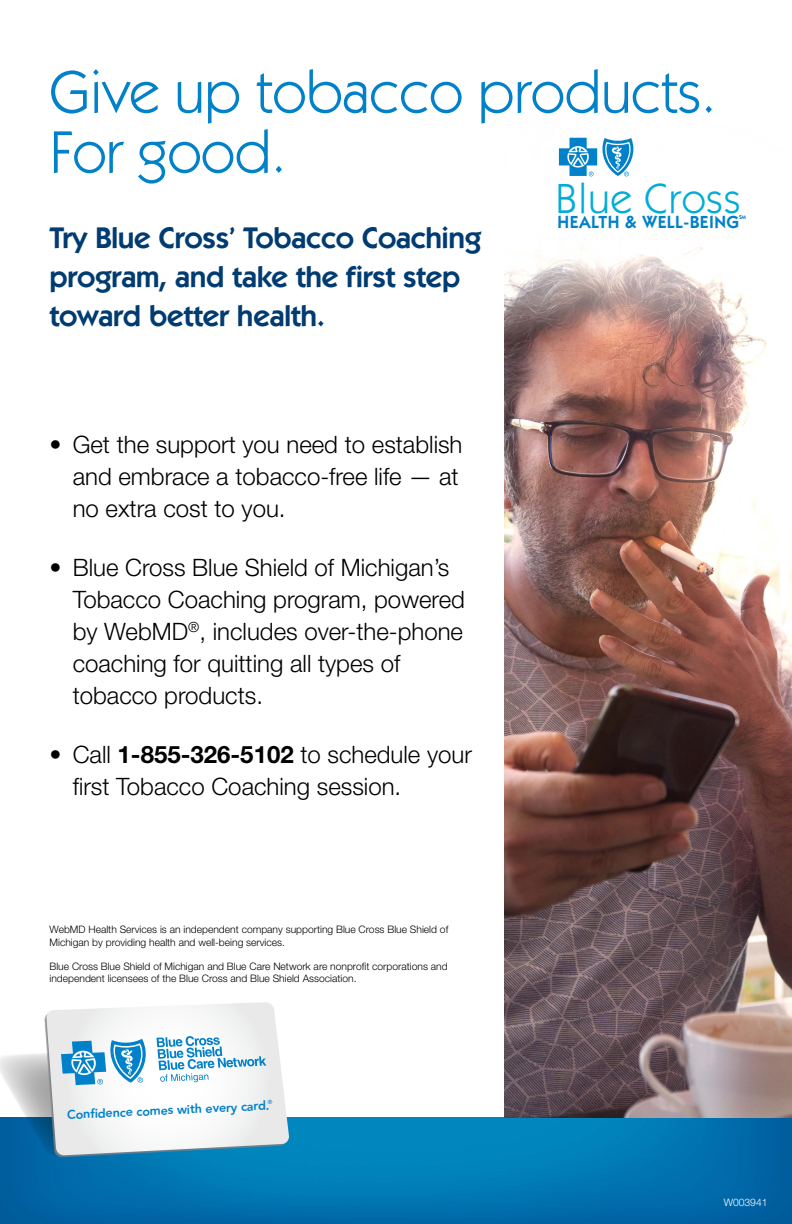
<style>
.page{position:relative;width:792px;height:1224px;background:#fff}
.page>*{position:absolute;margin:0;border:0;box-sizing:border-box;transform-origin:0 0}
.t1{font:60px/60px "ITC Kabel Std";color:#0081c9}
.t2{font:42.3px "ITC Kabel Std";letter-spacing:.025em;color:#01add8}
.t3{font:600 30px/39px "ITC Kabel Std";letter-spacing:-.01em;color:#003b71}
.t4{font:300 24px/32px "Helvetica Neue LT Std";color:#000}
.t5{font:600 17.6px "ITC Kabel Std";letter-spacing:.025em;color:#0081c9}
.t6{font:800 12.5px "Avenir LT Std";color:#0081c9}
.t7{font:300 10.3px/12.4px "Helvetica Neue LT Std";color:#000}
.t8{font:300 10.3px "Helvetica Neue LT Std";color:#fff}
.t9{font:600 5.7px "ITC Kabel Std";color:#0081c9}
.s1{font-weight:700}
</style>
<div class="page">
<img style="left:0;top:1118px;width:792px;height:106px">
<img style="left:504px;top:137px;width:288px;height:981px">
<svg style="left:559px;top:138px;width:79px;height:38px"></svg>
<svg style="left:0;top:1002px;width:289px;height:156px"></svg>
<h1 class="t1" style="left:50px;top:62px;width:668px">Give up tobacco products.<br>For good.</h1>
<h2 class="t2" style="left:556px;top:173px;width:186px">Blue Cross</h2>
<p class="t3" style="left:50px;top:219px;width:433px">Try Blue Cross’ Tobacco Coaching program, and take the first step toward better health.</p>
<p class="t4" style="left:73px;top:428px;width:391px;text-indent:-23px">• Get the support you need to establish and embrace a tobacco-free life — at no extra cost to you.</p>
<p class="t4" style="left:73px;top:551px;width:394px;text-indent:-23px">• Blue Cross Blue Shield of Michigan’s<br>Tobacco Coaching program, powered by WebMD<sup>®</sup>, includes over-the-phone coaching for quitting all types of tobacco products.</p>
<p class="t4" style="left:73px;top:738px;width:401px;text-indent:-23px">• Call <span class="s1">1-855-326-5102</span> to schedule your first Tobacco Coaching session.</p>
<p class="t7" style="left:50px;top:923px;width:400px">WebMD Health Services is an independent company supporting Blue Cross Blue Shield of<br>Michigan by providing health and well-being services.</p>
<p class="t7" style="left:50px;top:960px;width:400px">Blue Cross Blue Shield of Michigan and Blue Care Network are nonprofit corporations and independent licensees of the Blue Cross and Blue Shield Association.</p>
<p class="t6" style="left:67px;top:1108px;width:207px;rotate:-3deg">Confi dence comes with every card.<sup>®</sup></p>
<p class="t9" style="left:739px;top:214px;width:9px">SM</p>
<p class="t5" style="left:558px;top:211px;width:183px">HEALTH &amp; WELL-BEING</p>
<p class="t8" style="left:724px;top:1196px;width:45px">W003941</p>
</div>
